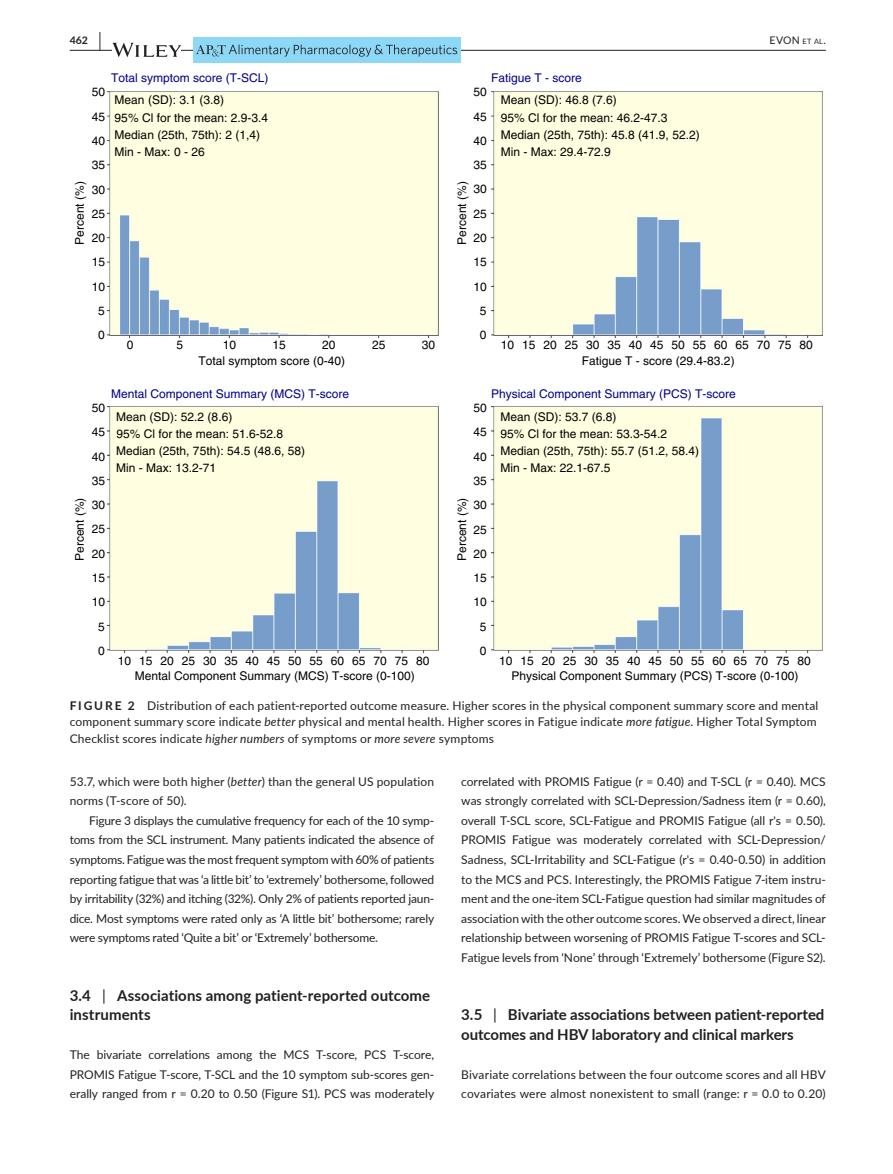
<style>
.page{position:relative;width:893px;height:1174px;background:#fff}
.page>*{position:absolute;margin:0;border:0;box-sizing:border-box;transform-origin:0 0}
.t1{font:700 15px/19.5px "Lato";letter-spacing:-.005em;color:#231f20}
.t2{font:12px/19.5px "Lato";letter-spacing:.01em;color:#231f20}
.t3{font:12px/24.3px "Helvetica";color:#000;text-align:center}
.t4{font:12px "Helvetica";color:#00008b}
.t5{font:10.5px "Lato";color:#231f20}
.t6{font:700 10.5px "Lato";color:#231f20}
.s1{font-size:19.5px}
.s2{font-size:7.35px}
.s3{font-weight:700}
.s4{font-style:italic}
.s5{font-weight:400}
</style>
<div class="page">
<hr style="left:70px;top:50px;width:756px;height:1px;background:#231f20">
<svg style="left:112px;top:43px;width:69px;height:14px"></svg>
<div style="left:193px;top:38px;width:267px;height:25px;background:#8dd7f7"></div>
<svg style="left:196px;top:44px;width:261px;height:13px"></svg>
<img style="left:107px;top:91px;width:715px;height:562px">
<p class="t6" style="left:70px;top:33px;width:33px">462 <span class="s1">|</span></p>
<p class="t5" style="left:769px;top:33px;width:58px">EVON <span class="s2">et al</span>.</p>
<p class="t4" style="left:111px;top:71px;width:159px">Total symptom score (T-SCL)</p>
<p class="t4" style="left:491px;top:71px;width:92px">Fatigue T - score</p>
<p class="t3" style="left:473px;top:80px;width:15px">50<br>45<br>40<br>35<br>30<br>25<br>20<br>15<br>10<br>5<br>0</p>
<p class="t3" style="left:92px;top:80px;width:15px">50<br>45<br>40<br>35<br>30<br>25<br>20<br>15<br>10<br>5<br>0</p>
<p class="t3" style="left:115px;top:88px;width:111px">Mean (SD): 3.1 (3.8)</p>
<p class="t3" style="left:115px;top:126px;width:147px;line-height:17.2px;text-align:left">Median (25th, 75th): 2 (1,4)<br>Min - Max: 0 - 26</p>
<p class="t3" style="left:115px;top:105px;width:155px">95% Cl for the mean: 2.9-3.4</p>
<p class="t3" style="left:67px;top:245px;width:65px;rotate:-90deg">Percent (%)</p>
<p class="t3" style="left:450px;top:245px;width:65px;rotate:-90deg">Percent (%)</p>
<p class="t3" style="left:127px;top:333px;width:8px">0</p>
<p class="t3" style="left:176px;top:333px;width:8px">5</p>
<p class="t3" style="left:223px;top:333px;width:15px">10</p>
<p class="t3" style="left:273px;top:333px;width:15px">15</p>
<p class="t3" style="left:322px;top:333px;width:15px">20</p>
<p class="t3" style="left:372px;top:333px;width:15px">25</p>
<p class="t3" style="left:422px;top:333px;width:15px">30</p>
<p class="t3" style="left:198px;top:349px;width:148px">Total symptom score (0-40)</p>
<p class="t3" style="left:501px;top:88px;width:118px">Mean (SD): 46.8 (7.6)</p>
<p class="t3" style="left:501px;top:126px;width:200px;line-height:17.2px;text-align:left">Median (25th, 75th): 45.8 (41.9, 52.2)<br>Min - Max: 29.4-72.9</p>
<p class="t3" style="left:501px;top:105px;width:168px">95% Cl for the mean: 46.2-47.3</p>
<p class="t3" style="left:501px;top:333px;width:313px">10 15 20 25 30 35 40 45 50 55 60 65 70 75 80</p>
<p class="t3" style="left:582px;top:349px;width:154px">Fatigue T - score (29.4-83.2)</p>
<p class="t4" style="left:111px;top:386px;width:240px">Mental Component Summary (MCS) T-score</p>
<p class="t4" style="left:491px;top:386px;width:246px">Physical Component Summary (PCS) T-score</p>
<p class="t3" style="left:92px;top:395px;width:15px">50<br>45<br>40<br>35<br>30<br>25<br>20<br>15<br>10<br>5<br>0</p>
<p class="t3" style="left:67px;top:561px;width:65px;rotate:-90deg">Percent (%)</p>
<p class="t3" style="left:473px;top:395px;width:15px">50<br>45<br>40<br>35<br>30<br>25<br>20<br>15<br>10<br>5<br>0</p>
<p class="t3" style="left:116px;top:404px;width:118px">Mean (SD): 52.2 (8.6)</p>
<p class="t3" style="left:116px;top:442px;width:190px;line-height:17.2px;text-align:left">Median (25th, 75th): 54.5 (48.6, 58)<br>Min - Max: 13.2-71</p>
<p class="t3" style="left:500px;top:404px;width:118px">Mean (SD): 53.7 (6.8)</p>
<p class="t3" style="left:500px;top:442px;width:200px;line-height:17.2px;text-align:left">Median (25th, 75th): 55.7 (51.2, 58.4)<br>Min - Max: 22.1-67.5</p>
<p class="t3" style="left:500px;top:422px;width:168px">95% Cl for the mean: 53.3-54.2</p>
<p class="t3" style="left:116px;top:422px;width:168px">95% Cl for the mean: 51.6-52.8</p>
<p class="t3" style="left:450px;top:561px;width:65px;rotate:-90deg">Percent (%)</p>
<p class="t3" style="left:118px;top:649px;width:313px">10 15 20 25 30 35 40 45 50 55 60 65 70 75 80</p>
<p class="t3" style="left:499px;top:649px;width:313px">10 15 20 25 30 35 40 45 50 55 60 65 70 75 80</p>
<p class="t3" style="left:135px;top:663px;width:282px">Mental Component Summary (MCS) T-score (0-100)</p>
<p class="t3" style="left:512px;top:663px;width:288px">Physical Component Summary (PCS) T-score (0-100)</p>
<p class="t2" style="left:70px;top:696px;width:750px;line-height:16.5px"><span class="s3">FIGURE 2</span> Distribution of each patient-reported outcome measure. Higher scores in the physical component summary score and mental component summary score indicate <span class="s4">better</span> physical and mental health. Higher scores in Fatigue indicate <span class="s4">more fatigue</span>. Higher Total Symptom<br>Checklist scores indicate <span class="s4">higher numbers</span> of symptoms or <span class="s4">more severe</span> symptoms</p>
<p class="t2" style="left:70px;top:771px;width:366px">53.7, which were both higher (<span class="s4">better</span>) than the general US population norms (T-score of 50).</p>
<p class="t2" style="left:70px;top:810px;width:366px;text-align:justify;text-indent:20px">Figure 3 displays the cumulative frequency for each of the 10 symp&shy;toms from the SCL instrument. Many patients indicated the absence of symptoms. Fatigue was the most frequent symptom with 60% of patients reporting fatigue that was ‘a little bit’ to ‘extremely’ bothersome, followed by irritability (32%) and itching (32%). Only 2% of patients reported jaun&shy;dice. Most symptoms were rated only as ‘A little bit’ bothersome; rarely were symptoms rated ‘Quite a bit’ or ‘Extremely’ bothersome.</p>
<p class="t1" style="left:70px;top:984px;width:362px">3.4 <span class="s5">|</span> Associations among patient-reported outcome instruments</p>
<p class="t2" style="left:70px;top:1044px;width:366px;text-align:justify">The bivariate correlations among the MCS T-score, PCS T-score, PROMIS Fatigue T-score, T-SCL and the 10 symptom sub-scores gen&shy;erally ranged from r = 0.20 to 0.50 (Figure S1). PCS was moderately</p>
<p class="t2" style="left:461px;top:771px;width:366px;text-align:justify">correlated with PROMIS Fatigue (r = 0.40) and T-SCL (r = 0.40). MCS was strongly correlated with SCL-Depression/Sadness item (r = 0.60), overall T-SCL score, SCL-Fatigue and PROMIS Fatigue (all r's = 0.50).<br>PROMIS Fatigue was moderately correlated with SCL-Depression/ Sadness, SCL-Irritability and SCL-Fatigue (r's = 0.40-0.50) in addition to the MCS and PCS. Interestingly, the PROMIS Fatigue 7-item instru&shy;ment and the one-item SCL-Fatigue question had similar magnitudes of association with the other outcome scores. We observed a direct, linear relationship between worsening of PROMIS Fatigue T-scores and SCL-Fatigue levels from ‘None’ through ‘Extremely’ bothersome (Figure S2).</p>
<p class="t1" style="left:461px;top:1004px;width:365px">3.5 <span class="s5">|</span> Bivariate associations between patient-reported outcomes and HBV laboratory and clinical markers</p>
<p class="t2" style="left:461px;top:1064px;width:366px">Bivariate correlations between the four outcome scores and all HBV covariates were almost nonexistent to small (range: r = 0.0 to 0.20)</p>
</div>
